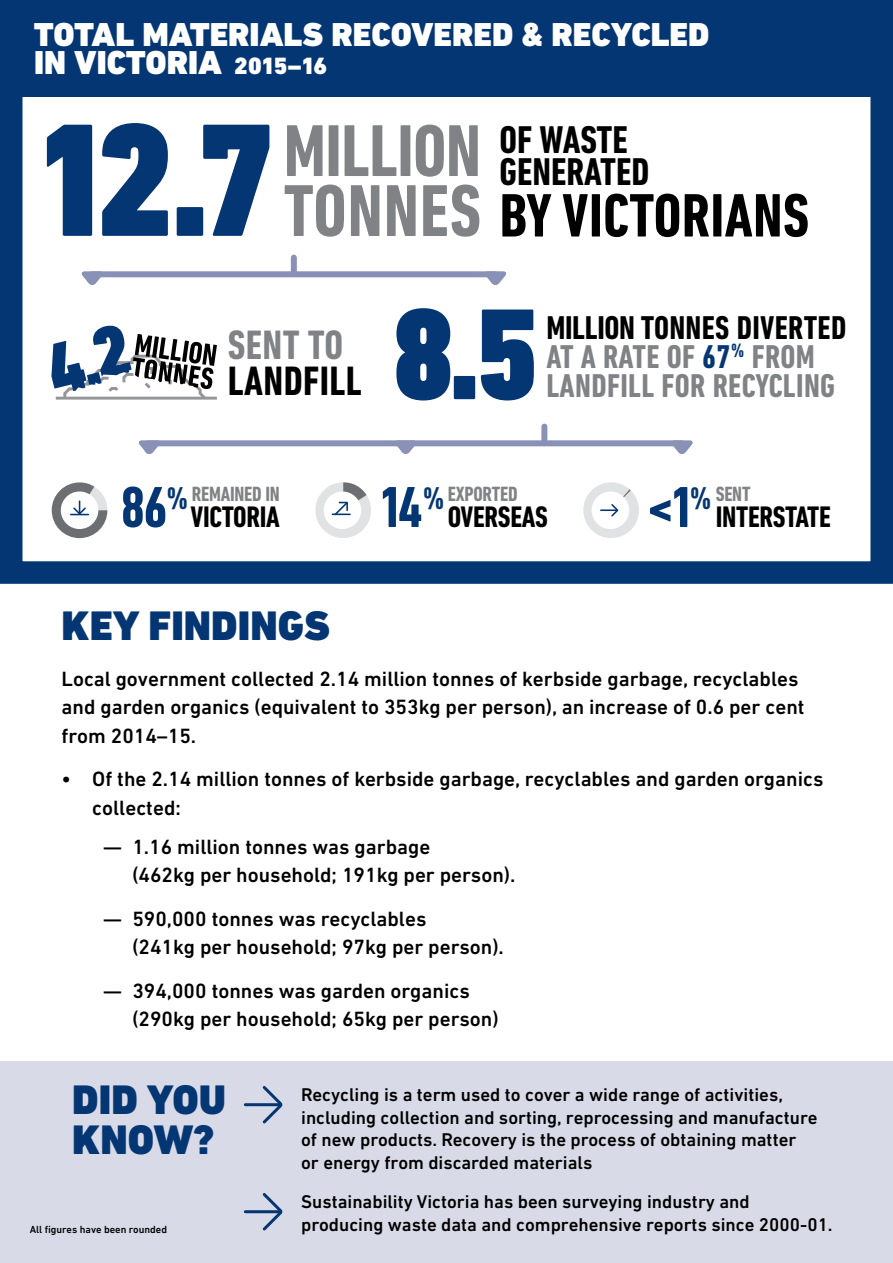
<style>
.page{position:relative;width:893px;height:1263px;background:#fff}
.page>*{position:absolute;margin:0;border:0;box-sizing:border-box;transform-origin:0 0}
.t1{font:900 condensed 163.5px "DIN Next LT Pro";color:#043673}
.t2{font:900 condensed 131.85px "DIN Next LT Pro";color:#043673}
.t3{font:700 condensed 74.7px/60px "DIN Next LT Pro";letter-spacing:-.01em;color:#808285}
.t4{font:700 condensed 62.25px "DIN Next LT Pro";letter-spacing:.005em;color:#000}
.t5{font:900 42px/40.5px "DIN Next LT Pro";color:#043673}
.t6{font:700 condensed 41.7px/35.7px "DIN Next LT Pro";letter-spacing:.01em;color:#000}
.t7{font:700 condensed 39.45px/32.7px "DIN Next LT Pro";color:#000}
.t8{font:900 33.75px/28.5px "DIN Next LT Pro";color:#fff}
.t9{font:700 condensed 33.6px/28.7px "DIN Next LT Pro";letter-spacing:.01em;color:#808285}
.t10{font:700 condensed 31.8px "DIN Next LT Pro";color:#043673}
.t11{font:700 condensed 30.15px "DIN Next LT Pro";letter-spacing:-.01em;color:#000}
.t12{font:500 21px/28.5px "DIN Next LT Pro";color:#000}
.t13{font:700 condensed 21px "DIN Next LT Pro";letter-spacing:-.01em;color:#808285}
.t14{font:500 18.75px/22.5px "DIN Next LT Pro";color:#000}
.t15{font:500 10.5px "DIN Next LT Pro";color:#000}
.s1{font-size:24px}
.s2{color:#808285}
.s3{color:#000}
.s4{color:#043673}
.s5{font-size:58.8px;color:#043673}
</style>
<div class="page">
<div style="left:0;top:0;width:893px;height:584px;border:22px solid #043673"></div>
<div style="left:0;top:1061px;width:893px;height:202px;background:#d8dae7"></div>
<div style="left:21px;top:7px;width:851px;height:90px;background:#043673"></div>
<svg style="left:260px;top:1086px;width:23px;height:38px"></svg>
<hr style="left:245px;top:1103px;width:35px;height:3px;background:#043673">
<svg style="left:260px;top:1193px;width:23px;height:38px"></svg>
<hr style="left:245px;top:1210px;width:35px;height:3px;background:#043673">
<div style="left:145px;top:440px;width:540px;height:14px;border:6px solid #8991b7"></div>
<div style="left:541px;top:427px;width:6px;height:16px;background:#8991b7"></div>
<svg style="left:138px;top:440px;width:23px;height:14px"></svg>
<svg style="left:394px;top:440px;width:23px;height:14px"></svg>
<svg style="left:670px;top:440px;width:23px;height:14px"></svg>
<svg style="left:52px;top:482px;width:55px;height:56px"></svg>
<svg style="left:315px;top:482px;width:56px;height:56px"></svg>
<svg style="left:583px;top:482px;width:56px;height:56px"></svg>
<div style="left:291px;top:258px;width:6px;height:16px;background:#8991b7"></div>
<div style="left:89px;top:271px;width:409px;height:14px;border:6px solid #8991b7"></div>
<svg style="left:81px;top:271px;width:23px;height:14px"></svg>
<svg style="left:484px;top:271px;width:23px;height:14px"></svg>
<svg style="left:51px;top:325px;width:166px;height:75px"></svg>
<p class="t8" style="left:34px;top:20px;width:677px">TOTAL MATERIALS RECOVERED &amp; RECYCLED<br>IN VICTORIA <span class="s1">2015–16</span></p>
<p class="t1" style="left:36px;top:86px;width:239px">12.7</p>
<p class="t3" style="left:284px;top:121px;width:199px">MILLION<br>TONNES</p>
<p class="t7" style="left:499px;top:123px;width:151px">OF WASTE<br>GENERATED</p>
<p class="t4" style="left:499px;top:180px;width:311px">BY VICTORIANS</p>
<p class="t6" style="left:228px;top:327px;width:136px"><span class="s2">SENT TO<br></span>LANDFILL</p>
<p class="t2" style="left:393px;top:278px;width:146px">8.5</p>
<p class="t9" style="left:546px;top:314px;width:301px"><span class="s3">MILLION TONNES DIVERTED<br></span>AT A RATE OF <span class="s4">67</span><sup>%</sup> FROM<br>LANDFILL FOR RECYCLING</p>
<p class="t11" style="left:121px;top:500px;width:161px"><span class="s5">86</span> VICTORIA</p>
<p class="t10" style="left:166px;top:480px;width:24px">%</p>
<p class="t13" style="left:448px;top:482px;width:71px">EXPORTED</p>
<p class="t10" style="left:422px;top:480px;width:24px">%</p>
<p class="t13" style="left:716px;top:482px;width:36px">SENT</p>
<p class="t10" style="left:689px;top:480px;width:24px">%</p>
<p class="t11" style="left:379px;top:500px;width:170px"><span class="s5">14</span> OVERSEAS</p>
<p class="t11" style="left:648px;top:500px;width:184px"><span class="s5">&lt;1</span> INTERSTATE</p>
<p class="t13" style="left:192px;top:482px;width:90px">REMAINED IN</p>
<p class="t5" style="left:62px;top:606px;width:270px">KEY FINDINGS</p>
<p class="t12" style="left:62px;top:664px;width:744px">Local government collected 2.14 million tonnes of kerbside garbage, recyclables and garden organics (equivalent to 353kg per person), an increase of 0.6 per cent from 2014–15.</p>
<p class="t12" style="left:92px;top:765px;width:733px;text-indent:-31px">• Of the 2.14 million tonnes of kerbside garbage, recyclables and garden organics collected:</p>
<p class="t12" style="left:132px;top:832px;width:384px;text-indent:-29px">— 1.16 million tonnes was garbage<br>(462kg per household; 191kg per person).</p>
<p class="t12" style="left:132px;top:904px;width:373px;text-indent:-29px">— 590,000 tonnes was recyclables<br>(241kg per household; 97kg per person).</p>
<p class="t12" style="left:132px;top:976px;width:368px;text-indent:-29px">— 394,000 tonnes was garden organics (290kg per household; 65kg per person)</p>
<p class="t5" style="left:72px;top:1079px;width:155px">DID YOU<br>KNOW?</p>
<p class="t14" style="left:301px;top:1083px;width:518px">Recycling is a term used to cover a wide range of activities, including collection and sorting, reprocessing and manufacture of new products. Recovery is the process of obtaining matter or energy from discarded materials</p>
<p class="t14" style="left:301px;top:1190px;width:450px">Sustainability Victoria has been surveying industry and</p>
<p class="t15" style="left:30px;top:1223px;width:139px">All figures have been rounded</p>
<p class="t14" style="left:301px;top:1213px;width:533px">producing waste data and comprehensive reports since 2000-01.</p>
</div>
